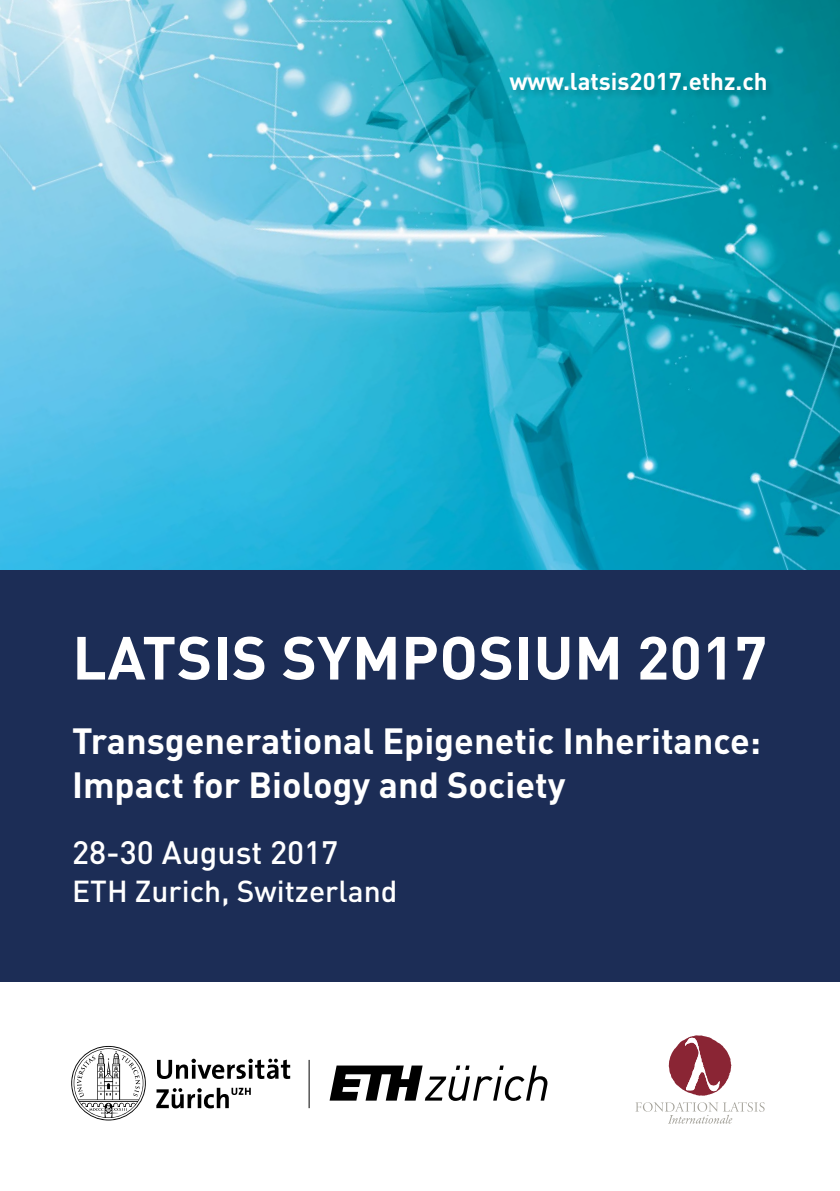
<style>
.page{position:relative;width:840px;height:1191px;background:#fff}
.page>*{position:absolute;margin:0;border:0;box-sizing:border-box;transform-origin:0 0}
.t1{font:700 59.8px "DIN Pro";letter-spacing:.01em;color:#fff}
.t2{font:700 36px/44px "DIN Pro";color:#fff}
.t3{font:500 32px "DIN Pro";color:#fff}
.t4{font:500 30px "DIN Pro";color:#fff}
.t5{font:700 24px "DIN Pro";color:#fff}
</style>
<div class="page">
<img style="left:0;top:0;width:839px;height:570px">
<div style="left:0;top:570px;width:839px;height:411px;background:#1c2d56"></div>
<div style="left:508px;top:72px;width:266px;height:29px;background:#000;opacity:.15"></div>
<svg style="left:635px;top:1102px;width:129px;height:21px"></svg>
<svg style="left:668px;top:1035px;width:63px;height:60px"></svg>
<svg style="left:71px;top:1046px;width:219px;height:74px"></svg>
<hr style="left:308px;top:1059px;width:1px;height:49px;background:#000">
<svg style="left:329px;top:1065px;width:218px;height:36px"></svg>
<p class="t5" style="left:509px;top:62px;width:260px">www.latsis2017.ethz.ch</p>
<h1 class="t1" style="left:72px;top:608px;width:695px">LATSIS SYMPOSIUM 2017</h1>
<p class="t2" style="left:72px;top:714px;width:690px">Transgenerational Epigenetic Inheritance:<br>Impact for Biology and Society</p>
<p class="t3" style="left:72px;top:826px;width:267px">28-30 August 2017</p>
<p class="t4" style="left:72px;top:866px;width:326px">ETH Zurich, Switzerland</p>
</div>
